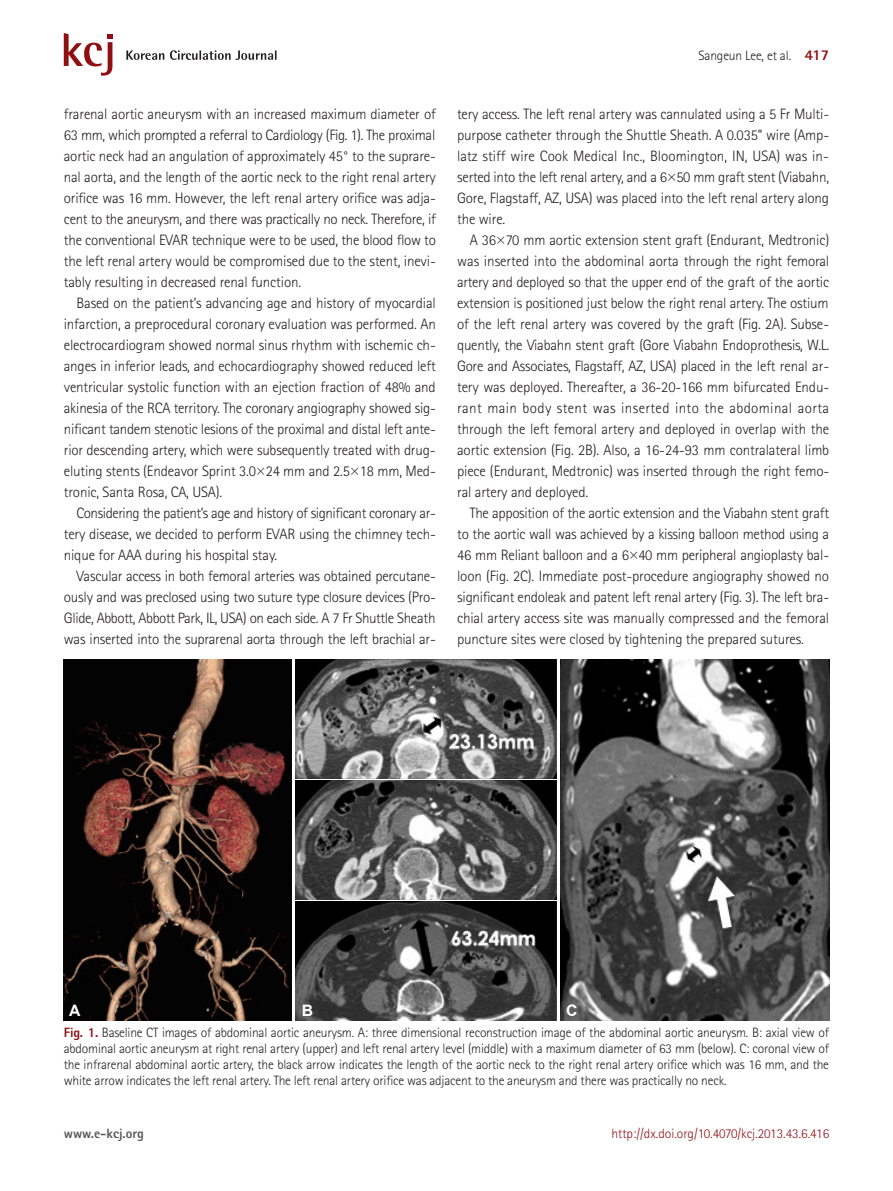
<style>
.page{position:relative;width:893px;height:1191px;background:#fff}
.page>*{position:absolute;margin:0;border:0;box-sizing:border-box;transform-origin:0 0}
.t1{font:700 15.75px "Arial";color:#fff}
.t2{font:300 15px/21px "Rotis Sans Serif Std";letter-spacing:-.01em;color:#231f20;text-align:justify}
.t3{font:300 13.5px/16.2px "Rotis Sans Serif Std";letter-spacing:-.015em;color:#231f20;text-align:justify}
.t4{font:300 13.5px "Rotis Sans Serif Std";color:#900f13}
.t5{font:800 13.5px "Rotis Sans Serif Std";color:#57585a}
.s1{font-family:"Garamond";font-weight:400}
.s2{font-weight:800;font-size:15px;color:#900f13}
.s3{font-weight:800;color:#900f13}
</style>
<div class="page">
<svg style="left:126px;top:50px;width:151px;height:10px"></svg>
<svg style="left:64px;top:33px;width:49px;height:43px"></svg>
<img style="left:64px;top:659px;width:228px;height:361px">
<img style="left:296px;top:659px;width:260px;height:119px">
<img style="left:296px;top:780px;width:260px;height:119px">
<img style="left:296px;top:901px;width:260px;height:119px">
<img style="left:560px;top:659px;width:269px;height:361px">
<p class="t2" style="left:64px;top:103px;width:374px">frarenal aortic aneurysm with an increased maximum diameter of 63 mm, which prompted a referral to Cardiology (Fig. 1). The proximal aortic neck had an angulation of approximately 45° to the suprare&shy;nal aorta, and the length of the aortic neck to the right renal artery orifice was 16 mm. However, the left renal artery orifice was adja&shy;cent to the aneurysm, and there was practically no neck. Therefore, if the conventional EVAR technique were to be used, the blood flow to the left renal artery would be compromised due to the stent, inevi&shy;tably resulting in decreased renal function.</p>
<p class="t2" style="left:64px;top:292px;width:374px;text-indent:13px">Based on the patient’s advancing age and history of myocardial infarction, a preprocedural coronary evaluation was performed. An electrocardiogram showed normal sinus rhythm with ischemic ch&shy;anges in inferior leads, and echocardiography showed reduced left ventricular systolic function with an ejection fraction of 48% and akinesia of the RCA territory. The coronary angiography showed sig&shy;nificant tandem stenotic lesions of the proximal and distal left ante&shy;rior descending artery, which were subsequently treated with drug&shy;eluting stents (Endeavor Sprint 3.0<span class="s1">×</span>24 mm and 2.5<span class="s1">×</span>18 mm, Med&shy;tronic, Santa Rosa, CA, USA).</p>
<p class="t2" style="left:64px;top:502px;width:374px;text-indent:13px">Considering the patient’s age and history of significant coronary ar&shy;tery disease, we decided to perform EVAR using the chimney tech&shy;nique for AAA during his hospital stay.</p>
<p class="t2" style="left:64px;top:565px;width:374px;text-indent:13px">Vascular access in both femoral arteries was obtained percutane&shy;ously and was preclosed using two suture type closure devices (Pro-Glide, Abbott, Abbott Park, IL, USA) on each side. A 7 Fr Shuttle Sheath was inserted into the suprarenal aorta through the left brachial ar-</p>
<p class="t3" style="left:698px;top:47px;width:132px">Sangeun Lee, et al. <span class="s2">417</span></p>
<p class="t2" style="left:457px;top:103px;width:374px">tery access. The left renal artery was cannulated using a 5 Fr Multi&shy;purpose catheter through the Shuttle Sheath. A 0.035” wire (Amp&shy;latz stiff wire Cook Medical Inc., Bloomington, IN, USA) was in&shy;serted into the left renal artery, and a 6<span class="s1">×</span>50 mm graft stent (Viabahn, Gore, Flagstaff, AZ, USA) was placed into the left renal artery along the wire.</p>
<p class="t2" style="left:457px;top:229px;width:374px;text-indent:13px">A 36<span class="s1">×</span>70 mm aortic extension stent graft (Endurant, Medtronic) was inserted into the abdominal aorta through the right femoral artery and deployed so that the upper end of the graft of the aortic extension is positioned just below the right renal artery. The ostium of the left renal artery was covered by the graft (Fig. 2A). Subse&shy;quently, the Viabahn stent graft (Gore Viabahn Endoprothesis, W.L.<br>Gore and Associates, Flagstaff, AZ, USA) placed in the left renal ar&shy;tery was deployed. Thereafter, a 36-20-166 mm bifurcated Endu&shy;rant main body stent was inserted into the abdominal aorta through the left femoral artery and deployed in overlap with the aortic extension (Fig. 2B). Also, a 16-24-93 mm contralateral limb piece (Endurant, Medtronic) was inserted through the right femo&shy;ral artery and deployed.</p>
<p class="t2" style="left:457px;top:502px;width:374px;text-indent:13px">The apposition of the aortic extension and the Viabahn stent graft to the aortic wall was achieved by a kissing balloon method using a 46 mm Reliant balloon and a 6<span class="s1">×</span>40 mm peripheral angioplasty bal&shy;loon (Fig. 2C). Immediate post-procedure angiography showed no significant endoleak and patent left renal artery (Fig. 3). The left bra&shy;chial artery access site was manually compressed and the femoral puncture sites were closed by tightening the prepared sutures.</p>
<p class="t1" style="left:69px;top:1000px;width:13px">A</p>
<p class="t1" style="left:302px;top:1000px;width:13px">B</p>
<p class="t1" style="left:566px;top:1000px;width:13px">C</p>
<p class="t3" style="left:64px;top:1024px;width:767px"><span class="s3">Fig. 1.</span> Baseline CT images of abdominal aortic aneurysm. A: three dimensional reconstruction image of the abdominal aortic aneurysm. B: axial view of abdominal aortic aneurysm at right renal artery (upper) and left renal artery level (middle) with a maximum diameter of 63 mm (below). C: coronal view of the infrarenal abdominal aortic artery, the black arrow indicates the length of the aortic neck to the right renal artery orifice which was 16 mm, and the white arrow indicates the left renal artery. The left renal artery orifice was adjacent to the aneurysm and there was practically no neck.</p>
<p class="t5" style="left:64px;top:1124px;width:82px">www.e-kcj.org</p>
<p class="t4" style="left:611px;top:1125px;width:219px">http://dx.doi.org/10.4070/kcj.2013.43.6.416</p>
</div>
